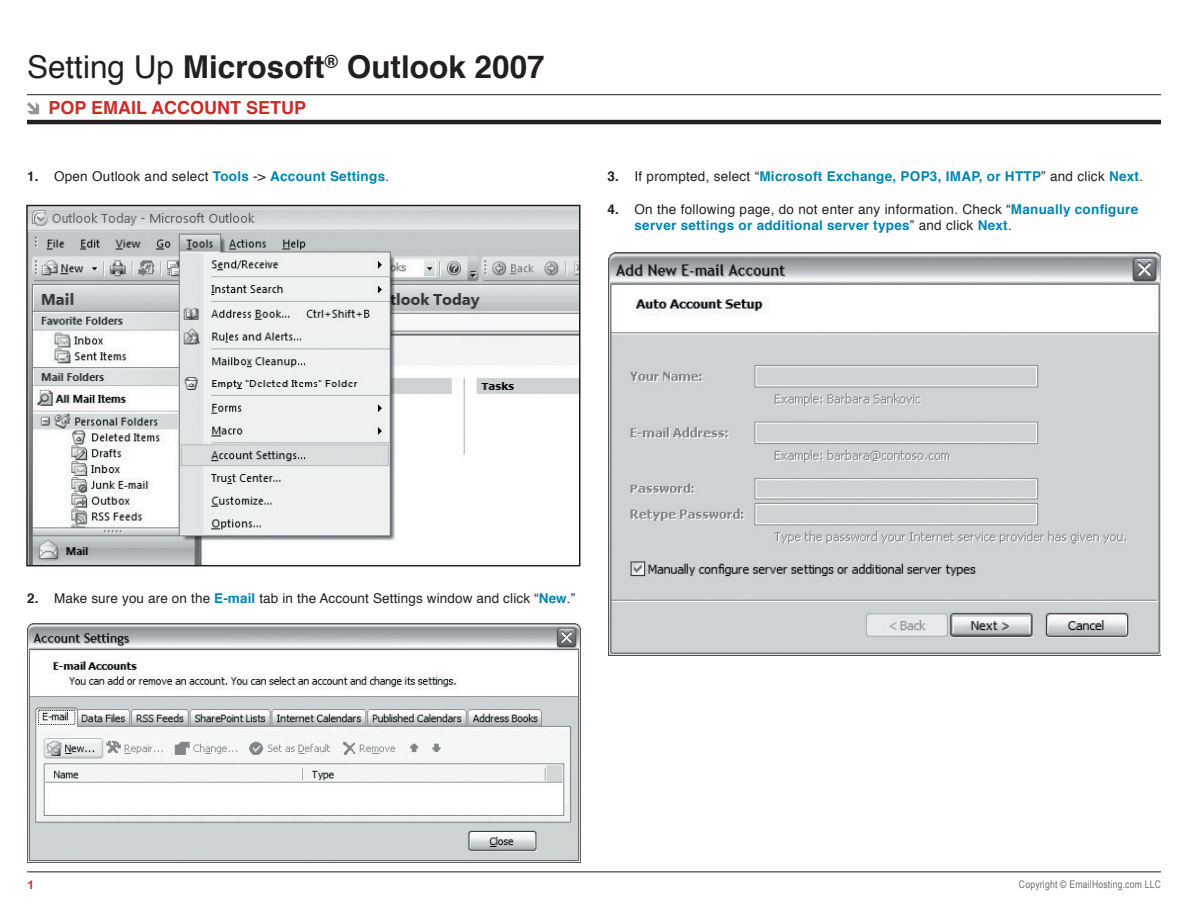
<style>
.page{position:relative;width:1188px;height:918px;background:#fff}
.page>*{position:absolute;margin:0;border:0;box-sizing:border-box;transform-origin:0 0}
.t1{font:700 31.5px "Helvetica";color:#231f20}
.t2{font:700 18px "Helvetica";color:#c92d28}
.t3{font:13.5px/16.2px "Helvetica";letter-spacing:.02em;color:#231f20}
.t4{font:700 13.5px "Helvetica";letter-spacing:.02em;color:#0084b1}
.t5{font:12px "Arial Rounded MT Bold";color:#c92d28}
.t6{font:10.5px "Arial Narrow";letter-spacing:.02em;color:#6c6d70}
.s1{font-weight:400}
.s2{font-weight:700}
.s3{font-weight:700;color:#0084b1}
.s4{color:#231f20}
.s5{font-weight:400;color:#231f20}
</style>
<div class="page">
<hr style="left:27px;top:120px;width:1134px;height:4px;background:#231f20">
<hr style="left:27px;top:94px;width:1134px;height:1px;background:#231f20">
<svg style="left:27px;top:102px;width:12px;height:12px"></svg>
<hr style="left:27px;top:872px;width:1134px;height:1px;background:#231f20">
<img style="left:29px;top:208px;width:548px;height:355px">
<div style="left:26px;top:205px;width:554px;height:361px;border:2px solid #231f20"></div>
<img style="left:27px;top:624px;width:553px;height:238px">
<img style="left:608px;top:252px;width:553px;height:404px">
<h1 class="t1" style="left:27px;top:39px;width:519px"><span class="s1">Setting Up</span> Microsoft<sup>®</sup> Outlook 2007</h1>
<h2 class="t2" style="left:48px;top:92px;width:259px">POP EMAIL ACCOUNT SETUP</h2>
<p class="t3" style="left:27px;top:168px;width:364px"><span class="s2">1.</span> Open Outlook and select <span class="s3">Tools</span> -&gt; <span class="s3">Account Settings</span>.</p>
<p class="t4" style="left:608px;top:164px;width:537px"><span class="s4">3.</span> <span class="s5">If prompted, select “</span>Microsoft Exchange, POP3, IMAP, or HTTP<span class="s5">” and click</span> Next<span class="s5">.</span></p>
<p class="t3" style="left:634px;top:201px;width:505px;text-indent:-27px"><span class="s2">4.</span> On the following page, do not enter any information. Check “<span class="s3">Manually configure server settings or additional server types</span>” and click <span class="s3">Next</span>.</p>
<p class="t3" style="left:27px;top:589px;width:550px"><span class="s2">2.</span> Make sure you are on the <span class="s3">E-mail</span> tab in the Account Settings window and click “<span class="s3">New</span>.”</p>
<p class="t5" style="left:27px;top:878px;width:9px">1</p>
<p class="t6" style="left:1019px;top:878px;width:144px">Copyright © EmailHosting.com LLC</p>
</div>
